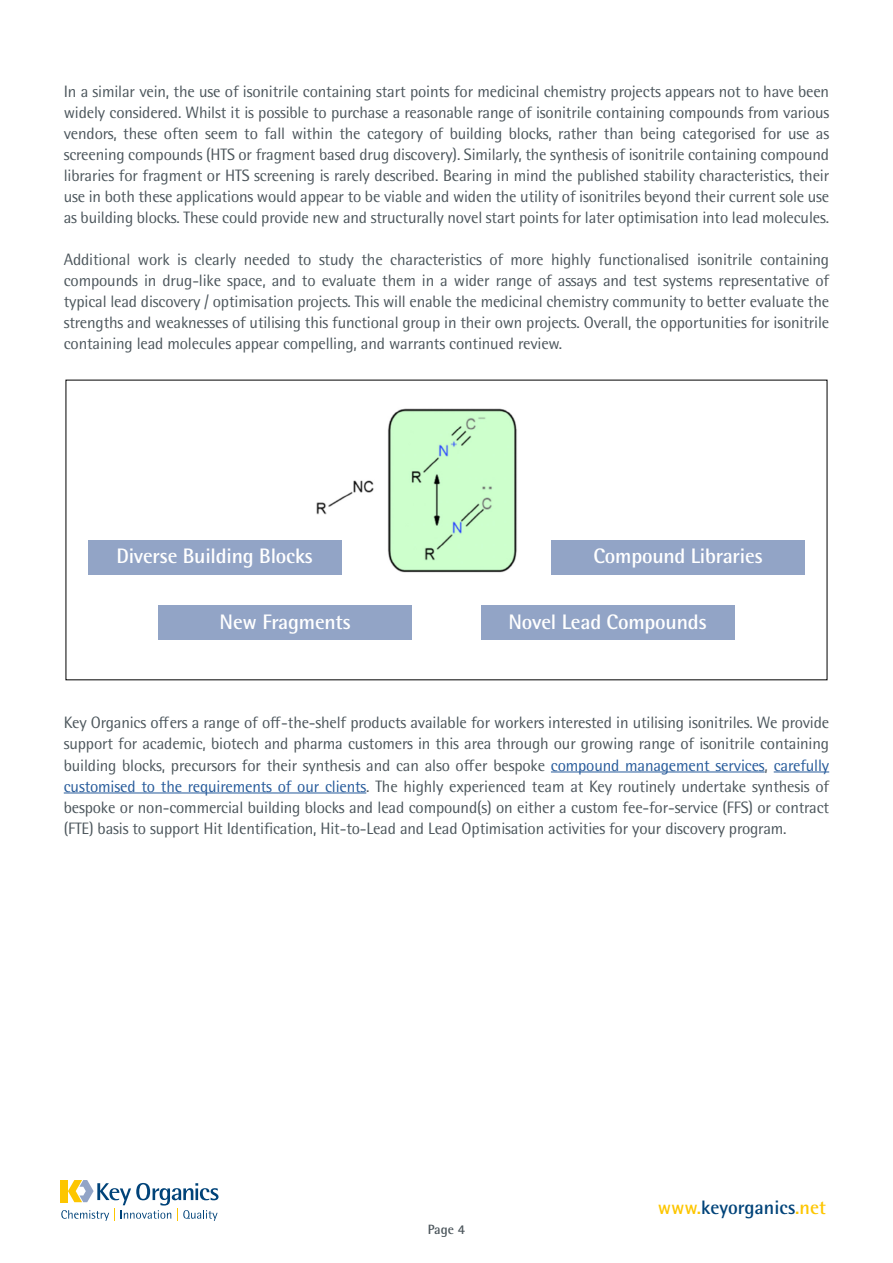
<style>
.page{position:relative;width:893px;height:1263px;background:#fff}
.page>*{position:absolute;margin:0;border:0;box-sizing:border-box;transform-origin:0 0}
.t1{font:700 21px "Rotis Semi Sans Pro";letter-spacing:-.01em;color:#fff}
.t2{font:700 19.5px "Rotis Semi Sans Pro";color:#004379}
.t3{font:16.5px/21px "Rotis Semi Sans Pro";letter-spacing:-.01em;color:#4c565c;text-align:justify}
.t4{font:700 13.5px "Rotis Semi Sans Pro";color:#4c565c}
.s1{color:#275b9b}
.s2{color:#fdc600}
</style>
<div class="page">
<svg style="left:61px;top:1180px;width:158px;height:41px"></svg>
<hr style="left:551px;top:771px;width:214px;height:1px;background:#275b9b">
<hr style="left:774px;top:771px;width:55px;height:1px;background:#275b9b">
<hr style="left:64px;top:792px;width:302px;height:1px;background:#275b9b">
<img style="left:298px;top:408px;width:219px;height:167px">
<div style="left:552px;top:540px;width:253px;height:34px;background:#92a4c6"></div>
<div style="left:88px;top:540px;width:253px;height:34px;background:#92a4c6"></div>
<div style="left:481px;top:606px;width:253px;height:34px;background:#92a4c6"></div>
<div style="left:159px;top:606px;width:253px;height:34px;background:#92a4c6"></div>
<p class="t3" style="left:64px;top:81px;width:767px">In a similar vein, the use of isonitrile containing start points for medicinal chemistry projects appears not to have been widely considered. Whilst it is possible to purchase a reasonable range of isonitrile containing compounds from various vendors, these often seem to fall within the category of building blocks, rather than being categorised for use as screening compounds (HTS or fragment based drug discovery). Similarly, the synthesis of isonitrile containing compound libraries for fragment or HTS screening is rarely described. Bearing in mind the published stability characteristics, their use in both these applications would appear to be viable and widen the utility of isonitriles beyond their current sole use as building blocks. These could provide new and structurally novel start points for later optimisation into lead molecules.</p>
<p class="t3" style="left:64px;top:249px;width:767px">Additional work is clearly needed to study the characteristics of more highly functionalised isonitrile containing compounds in drug-like space, and to evaluate them in a wider range of assays and test systems representative of typical lead discovery / optimisation projects. This will enable the medicinal chemistry community to better evaluate the strengths and weaknesses of utilising this functional group in their own projects. Overall, the opportunities for isonitrile containing lead molecules appear compelling, and warrants continued review.</p>
<p class="t1" style="left:116px;top:543px;width:198px">Diverse Building Blocks</p>
<p class="t1" style="left:593px;top:543px;width:171px">Compound Libraries</p>
<p class="t1" style="left:220px;top:609px;width:133px">New Fragments</p>
<p class="t1" style="left:508px;top:609px;width:200px">Novel Lead Compounds</p>
<p class="t3" style="left:64px;top:713px;width:767px">Key Organics offers a range of off-the-shelf products available for workers interested in utilising isonitriles. We provide support for academic, biotech and pharma customers in this area through our growing range of isonitrile containing building blocks, precursors for their synthesis and can also offer bespoke <span class="s1">compound management services</span>, <span class="s1">carefully customised to the requirements of our clients</span>. The highly experienced team at Key routinely undertake synthesis of bespoke or non-commercial building blocks and lead compound(s) on either a custom fee-for-service (FFS) or contract (FTE) basis to support Hit Identification, Hit-to-Lead and Lead Optimisation activities for your discovery program.</p>
<p class="t4" style="left:428px;top:1221px;width:39px">Page 4</p>
<p class="t2" style="left:658px;top:1196px;width:170px"><span class="s2">www.</span>keyorganics<span class="s2">.net</span></p>
</div>
